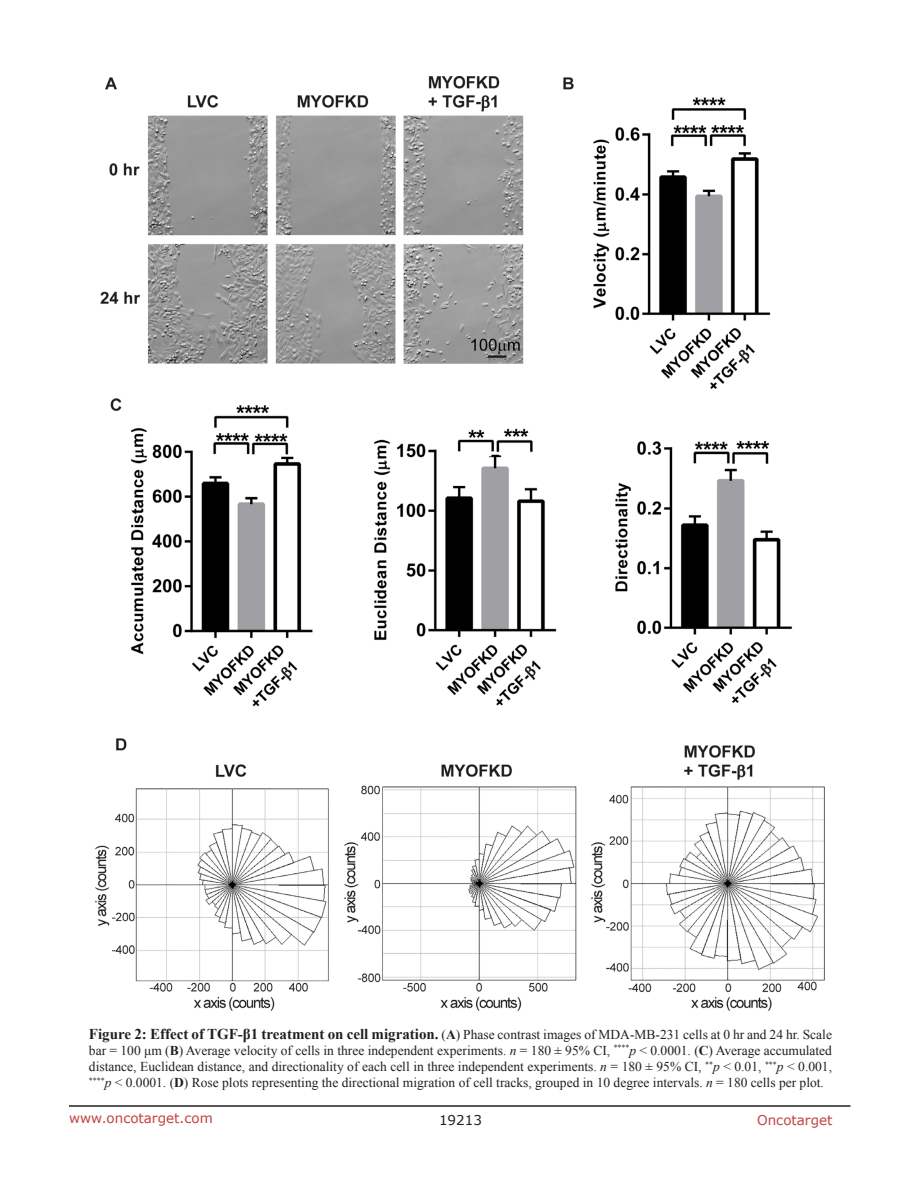
<style>
.page{position:relative;width:918px;height:1188px;background:#fff}
.page>*{position:absolute;margin:0;border:0;box-sizing:border-box;transform-origin:0 0}
.Figuretrx{font:13.5px/16.2px "Times New Roman";color:#231f20;text-align:justify}
.t1{font:13.5px "Verdana";color:#c24141}
.t2{font:13.5px "Verdana";color:#231f20}
.s1{font-weight:700;font-size:15px}
.s2{font-weight:700}
.s3{font-style:italic}
</style>
<div class="page">
<hr style="left:69px;top:1105px;width:781px;height:2px;background:#231f20">
<img style="left:96px;top:77px;width:729px;height:934px">
<p class="Figuretrx" style="left:89px;top:1026px;width:745px"><span class="s1">Figure 2: Effect of TGF-β1 treatment on cell migration.</span> (<span class="s2">A</span>) Phase contrast images of MDA-MB-231 cells at 0 hr and 24 hr. Scale bar = 100 μm (<span class="s2">B</span>) Average velocity of cells in three independent experiments. <span class="s3">n</span> = 180 ± 95% CI, <sup>****</sup><span class="s3">p</span> &lt; 0.0001. (<span class="s2">C</span>) Average accumulated distance, Euclidean distance, and directionality of each cell in three independent experiments. <span class="s3">n</span> = 180 ± 95% CI, <sup>**</sup><span class="s3">p</span> &lt; 0.01, <sup>***</sup><span class="s3">p</span> &lt; 0.001, <sup>****</sup><span class="s3">p</span> &lt; 0.0001. (<span class="s2">D</span>) Rose plots representing the directional migration of cell tracks, grouped in 10 degree intervals. <span class="s3">n</span> = 180 cells per plot.</p>
<p class="t1" style="left:69px;top:1109px;width:145px">www.oncotarget.com</p>
<p class="t2" style="left:439px;top:1111px;width:44px">19213</p>
<p class="t1" style="left:757px;top:1111px;width:77px">Oncotarget</p>
</div>
